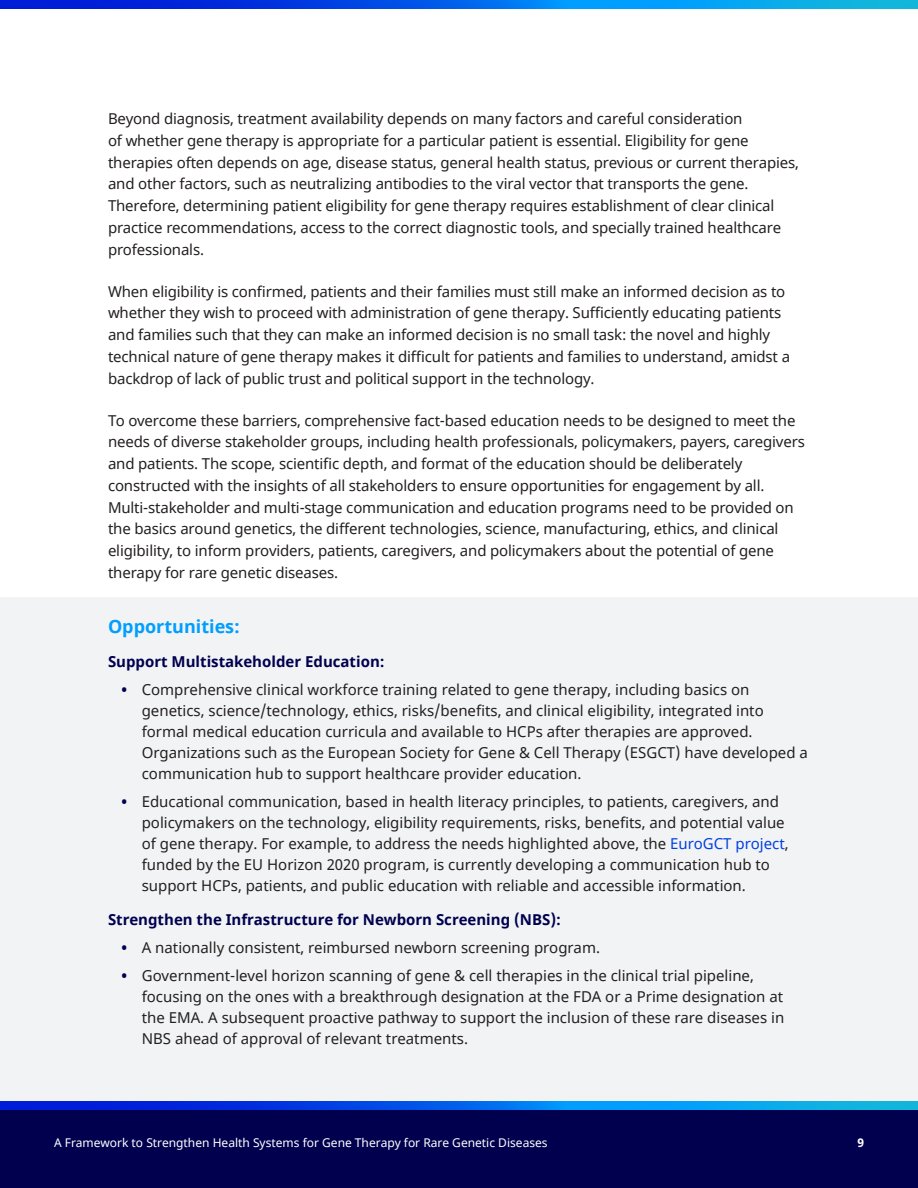
<style>
.page{position:relative;width:918px;height:1188px;background:#fff}
.page>*{position:absolute;margin:0;border:0;box-sizing:border-box;transform-origin:0 0}
.t1{font:700 18px "Noto Sans";color:#009eff}
.t2{font:15px/21.8px "Noto Sans";letter-spacing:-.01em;color:#231f20}
.t3{font:700 15px "Noto Sans";color:#00004f}
.t4{font:12px "Noto Sans";color:#fff}
.t5{font:700 12px "Noto Sans";color:#fff}
.s1{font-weight:700;color:#00004f}
.s2{color:#0040e3}
</style>
<div class="page">
<div style="left:0;top:1105px;width:918px;height:83px;background:#00004f"></div>
<img style="left:0;top:1101px;width:918px;height:8px">
<img style="left:0;top:0;width:918px;height:9px">
<div style="left:0;top:597px;width:918px;height:504px;background:#f2f3f4"></div>
<p class="t2" style="left:108px;top:108px;width:693px">Beyond diagnosis, treatment availability depends on many factors and careful consideration<br>of whether gene therapy is appropriate for a particular patient is essential. Eligibility for gene therapies often depends on age, disease status, general health status, previous or current therapies, and other factors, such as neutralizing antibodies to the viral vector that transports the gene.<br>Therefore, determining patient eligibility for gene therapy requires establishment of clear clinical practice recommendations, access to the correct diagnostic tools, and specially trained healthcare professionals.</p>
<p class="t2" style="left:108px;top:281px;width:684px">When eligibility is confirmed, patients and their families must still make an informed decision as to whether they wish to proceed with administration of gene therapy. Sufficiently educating patients and families such that they can make an informed decision is no small task: the novel and highly technical nature of gene therapy makes it difficult for patients and families to understand, amidst a backdrop of lack of public trust and political support in the technology.</p>
<p class="t2" style="left:108px;top:410px;width:698px">To overcome these barriers, comprehensive fact-based education needs to be designed to meet the needs of diverse stakeholder groups, including health professionals, policymakers, payers, caregivers and patients. The scope, scientific depth, and format of the education should be deliberately constructed with the insights of all stakeholders to ensure opportunities for engagement by all.<br>Multi-stakeholder and multi-stage communication and education programs need to be provided on the basics around genetics, the different technologies, science, manufacturing, ethics, and clinical eligibility, to inform providers, patients, caregivers, and policymakers about the potential of gene therapy for rare genetic diseases.</p>
<p class="t1" style="left:108px;top:618px;width:134px">Opportunities:</p>
<p class="t3" style="left:108px;top:655px;width:278px">Support Multistakeholder Education:</p>
<p class="t2" style="left:142px;top:679px;width:668px;line-height:21px;text-indent:-20px"><span class="s1">•</span> Comprehensive clinical workforce training related to gene therapy, including basics on genetics, science/technology, ethics, risks/benefits, and clinical eligibility, integrated into formal medical education curricula and available to HCPs after therapies are approved.<br>Organizations such as the European Society for Gene &amp; Cell Therapy (ESGCT) have developed a communication hub to support healthcare provider education.</p>
<p class="t2" style="left:142px;top:791px;width:648px;line-height:21px;text-indent:-20px"><span class="s1">•</span> Educational communication, based in health literacy principles, to patients, caregivers, and policymakers on the technology, eligibility requirements, risks, benefits, and potential value of gene therapy. For example, to address the needs highlighted above, the <span class="s2">EuroGCT project</span>, funded by the EU Horizon 2020 program, is currently developing a communication hub to support HCPs, patients, and public education with reliable and accessible information.</p>
<p class="t3" style="left:108px;top:913px;width:455px">Strengthen the Infrastructure for Newborn Screening (NBS):</p>
<p class="t2" style="left:122px;top:937px;width:480px"><span class="s1">•</span> A nationally consistent, reimbursed newborn screening program.</p>
<p class="t2" style="left:142px;top:965px;width:644px;line-height:21px;text-indent:-20px"><span class="s1">•</span> Government-level horizon scanning of gene &amp; cell therapies in the clinical trial pipeline, focusing on the ones with a breakthrough designation at the FDA or a Prime designation at the EMA. A subsequent proactive pathway to support the inclusion of these rare diseases in NBS ahead of approval of relevant treatments.</p>
<p class="t4" style="left:54px;top:1138px;width:495px">A Framework to Strengthen Health Systems for Gene Therapy for Rare Genetic Diseases</p>
<p class="t5" style="left:857px;top:1137px;width:8px">9</p>
</div>
